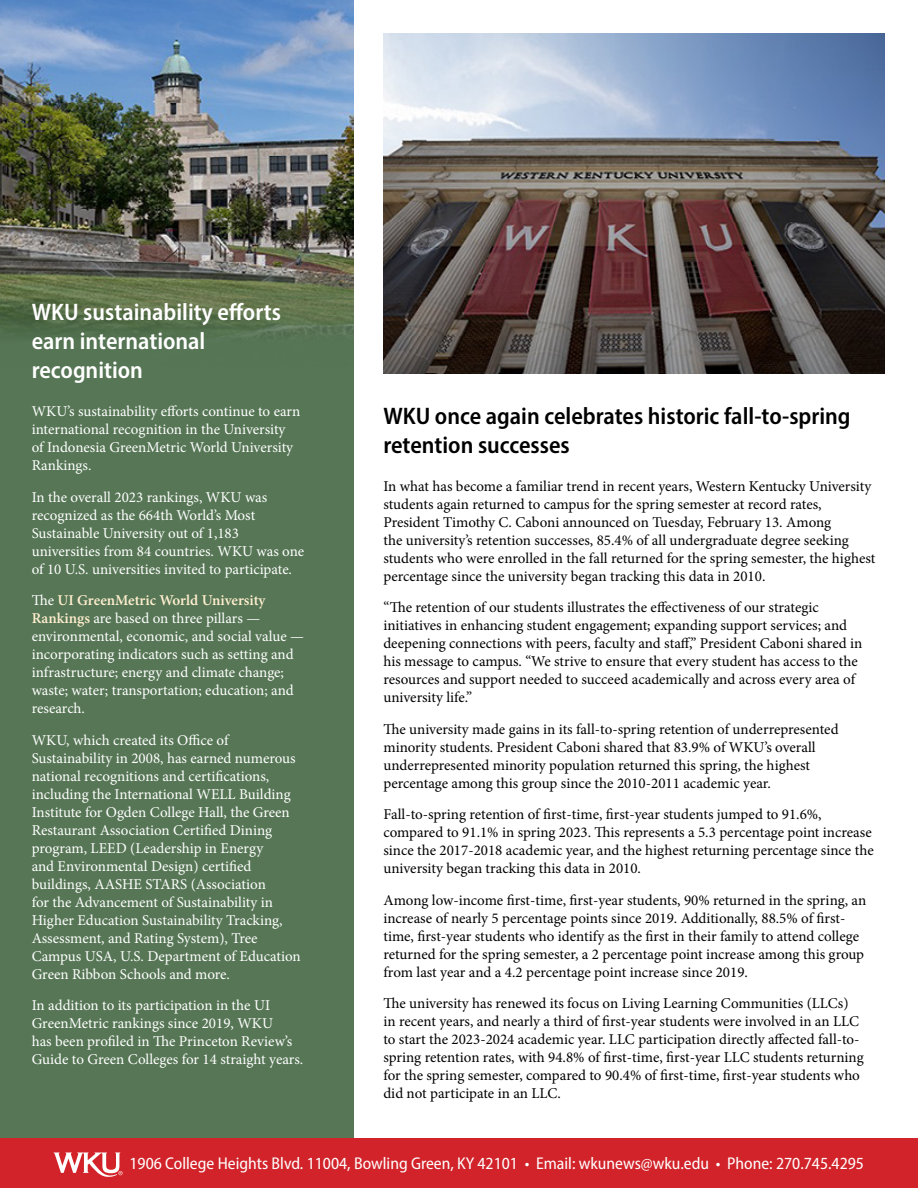
<style>
.page{position:relative;width:918px;height:1188px;background:#fff}
.page>*{position:absolute;margin:0;border:0;box-sizing:border-box;transform-origin:0 0}
.t1{font:600 semi-condensed 24px/28.8px "Myriad Pro";color:#000}
.t2{font:600 semi-condensed 24px/28.8px "Myriad Pro";color:#fff}
.t3{font:semi-condensed 17.1px "Myriad Pro";color:#fff}
.t4{font:15px/18px "Minion Pro";color:#000}
.t5{font:15px/18px "Minion Pro";color:#fff}
.s1{font-weight:600;color:#ffefcf}
</style>
<div class="page">
<div style="left:0;top:1139px;width:918px;height:49px;background:#d2232a"></div>
<svg style="left:54px;top:1153px;width:69px;height:24px"></svg>
<img style="left:383px;top:34px;width:501px;height:340px">
<div style="left:0;top:216px;width:353px;height:921px;background:#567655"></div>
<img style="left:0;top:0;width:353px;height:336px">
<h1 class="t2" style="left:32px;top:297px;width:251px">WKU sustainability efforts earn international recognition</h1>
<p class="t5" style="left:32px;top:402px;width:270px">WKU’s sustainability efforts continue to earn international recognition in the University of Indonesia GreenMetric World University Rankings.</p>
<p class="t5" style="left:32px;top:488px;width:274px">In the overall 2023 rankings, WKU was recognized as the 664th World’s Most Sustainable University out of 1,183 universities from 84 countries. WKU was one of 10 U.S. universities invited to participate.</p>
<p class="t5" style="left:32px;top:591px;width:274px">The <span class="s1">UI GreenMetric World University Rankings</span> are based on three pillars — environmental, economic, and social value — incorporating indicators such as setting and infrastructure; energy and climate change; waste; water; transportation; education; and research.</p>
<p class="t5" style="left:32px;top:731px;width:271px">WKU, which created its Office of Sustainability in 2008, has earned numerous national recognitions and certifications, including the International WELL Building Institute for Ogden College Hall, the Green Restaurant Association Certified Dining program, LEED (Leadership in Energy<br>and Environmental Design) certified buildings, AASHE STARS (Association<br>for the Advancement of Sustainability in Higher Education Sustainability Tracking, Assessment, and Rating System), Tree Campus USA, U.S. Department of Education Green Ribbon Schools and more.</p>
<p class="t5" style="left:32px;top:996px;width:273px">In addition to its participation in the UI GreenMetric rankings since 2019, WKU<br>has been profiled in The Princeton Review’s Guide to Green Colleges for 14 straight years.</p>
<h1 class="t1" style="left:383px;top:401px;width:469px">WKU once again celebrates historic fall-to-spring retention successes</h1>
<p class="t4" style="left:383px;top:477px;width:494px">In what has become a familiar trend in recent years, Western Kentucky University students again returned to campus for the spring semester at record rates, President Timothy C. Caboni announced on Tuesday, February 13. Among<br>the university’s retention successes, 85.4% of all undergraduate degree seeking students who were enrolled in the fall returned for the spring semester, the highest percentage since the university began tracking this data in 2010.</p>
<p class="t4" style="left:383px;top:599px;width:480px">“The retention of our students illustrates the effectiveness of our strategic initiatives in enhancing student engagement; expanding support services; and deepening connections with peers, faculty and staff,” President Caboni shared in his message to campus. “We strive to ensure that every student has access to the resources and support needed to succeed academically and across every area of university life.”</p>
<p class="t4" style="left:383px;top:720px;width:457px">The university made gains in its fall-to-spring retention of underrepresented minority students. President Caboni shared that 83.9% of WKU’s overall underrepresented minority population returned this spring, the highest percentage among this group since the 2010-2011 academic year.</p>
<p class="t4" style="left:383px;top:806px;width:492px">Fall-to-spring retention of first-time, first-year students jumped to 91.6%, compared to 91.1% in spring 2023. This represents a 5.3 percentage point increase since the 2017-2018 academic year, and the highest returning percentage since the university began tracking this data in 2010.</p>
<p class="t4" style="left:383px;top:891px;width:484px">Among low-income first-time, first-year students, 90% returned in the spring, an increase of nearly 5 percentage points since 2019. Additionally, 88.5% of first&shy;time, first-year students who identify as the first in their family to attend college returned for the spring semester, a 2 percentage point increase among this group from last year and a 4.2 percentage point increase since 2019.</p>
<p class="t4" style="left:383px;top:995px;width:482px">The university has renewed its focus on Living Learning Communities (LLCs) in recent years, and nearly a third of first-year students were involved in an LLC to start the 2023-2024 academic year. LLC participation directly affected fall-to&shy;spring retention rates, with 94.8% of first-time, first-year LLC students returning for the spring semester, compared to 90.4% of first-time, first-year students who did not participate in an LLC.</p>
<p class="t3" style="left:130px;top:1153px;width:736px">1906 College Heights Blvd. 11004, Bowling Green, KY 42101 • Email: wkunews@wku.edu • Phone: 270.745.4295</p>
</div>
